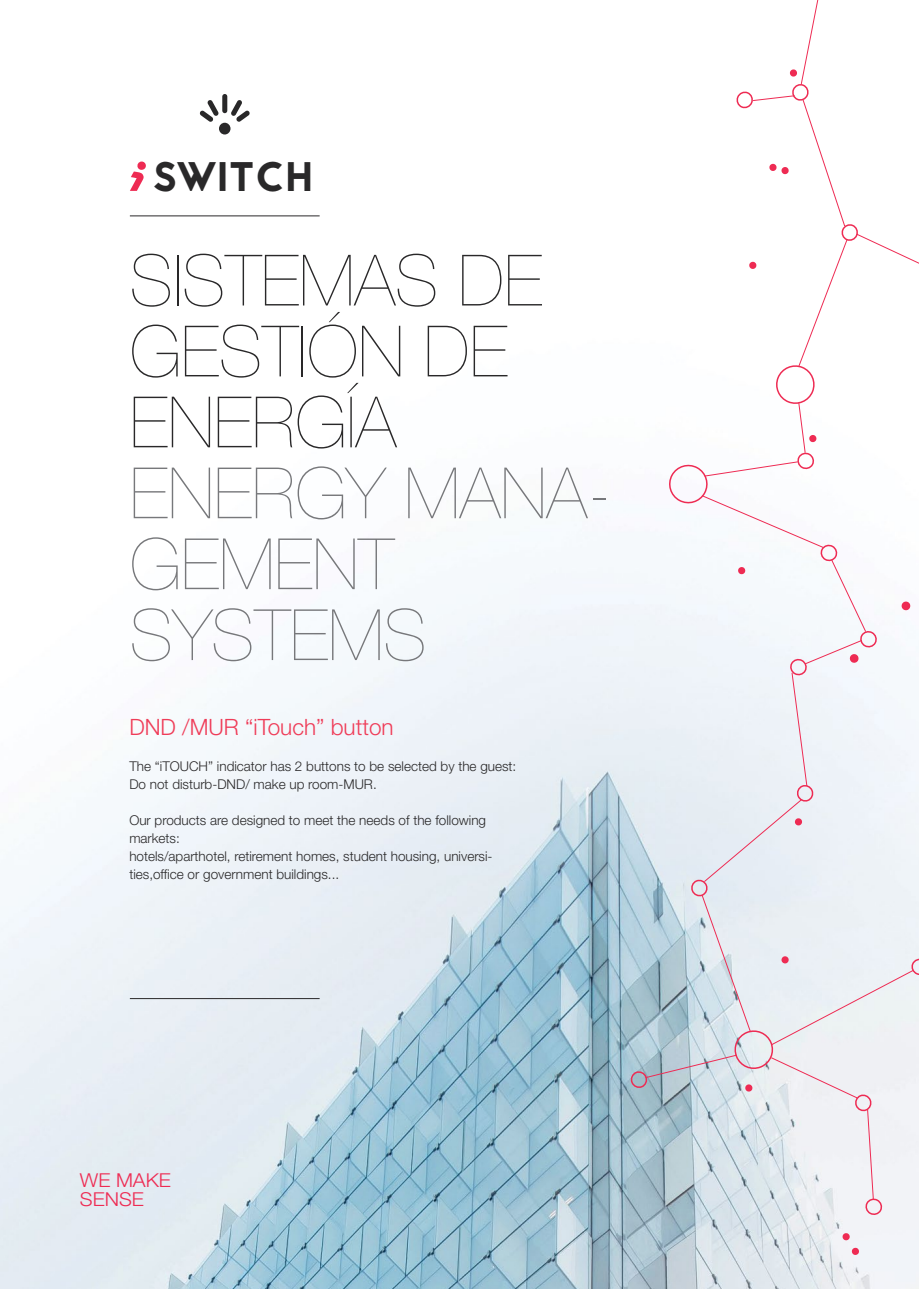
<style>
.page{position:relative;width:919px;height:1289px;background:#fff}
.page>*{position:absolute;margin:0;border:0;box-sizing:border-box;transform-origin:0 0}
.t1{font:200 70.95px/70.9px "Helvetica Neue LT Std";color:#292829}
.t2{font:200 70.95px/70.9px "Helvetica Neue LT Std";color:#77787b}
.t3{font:41.25px "Jaapokkisubtract";letter-spacing:.01em;color:#292829}
.t4{font:300 22.5px "Helvetica Neue LT Std";color:#ef3c58}
.t5{font:300 19.2px/19.2px "Helvetica Neue";color:#ee2b53;scale:1.06 1}
.t6{font:300 13.5px/18px "Helvetica Neue LT Std";color:#292829}
</style>
<div class="page">
<img style="left:0;top:94px;width:918px;height:1194px">
<svg style="left:199px;top:100px;width:19px;height:22px"></svg>
<svg style="left:231px;top:100px;width:19px;height:22px"></svg>
<div style="left:222px;top:94px;width:5px;height:19px;background:#292829;border-radius:3px"></div>
<div style="left:219px;top:123px;width:11px;height:11px;background:#292829;border-radius:50%"></div>
<svg style="left:130px;top:161px;width:16px;height:30px"></svg>
<hr style="left:130px;top:215px;width:189px;height:1px;background:#292829">
<hr style="left:130px;top:998px;width:189px;height:1px;background:#292829">
<svg style="left:842px;top:1232px;width:8px;height:8px"></svg>
<svg style="left:851px;top:1247px;width:8px;height:8px"></svg>
<svg style="left:630px;top:0;width:288px;height:1217px"></svg>
<h2 class="t3" style="left:152px;top:148px;width:162px">SWITCH</h2>
<h1 class="t1" style="left:130px;top:244px;width:414px">SISTEMAS DE<br>GESTIÓN DE<br>ENERGÍA</h1>
<h1 class="t2" style="left:130px;top:457px;width:482px">ENERGY MANA-<br>GEMENT<br>SYSTEMS</h1>
<h3 class="t4" style="left:129px;top:713px;width:266px">DND /MUR “iTouch” button</h3>
<p class="t6" style="left:129px;top:757px;width:388px">The “iTOUCH” indicator has 2 buttons to be selected by the guest:<br>Do not disturb-DND/ make up room-MUR.</p>
<p class="t6" style="left:129px;top:811px;width:365px">Our products are designed to meet the needs of the following markets:<br>hotels/aparthotel, retirement homes, student housing, universi&shy;ties,office or government buildings...</p>
<h3 class="t5" style="left:80px;top:1169px;width:87px">WE MAKE<br>SENSE</h3>
</div>
